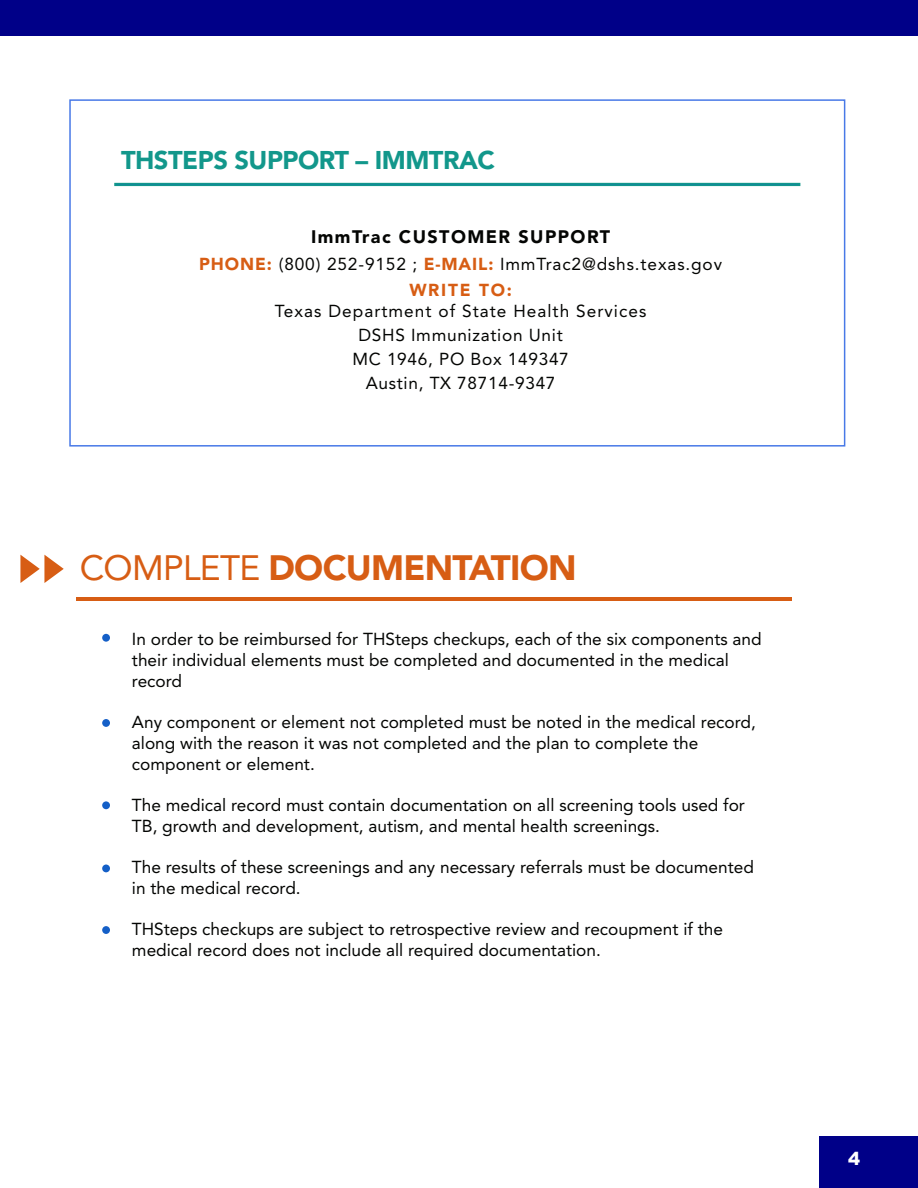
<style>
.page{position:relative;width:918px;height:1188px;background:#fff}
.page>*{position:absolute;margin:0;border:0;box-sizing:border-box;transform-origin:0 0}
.t1{font:900 34.95px "Avenir LT Std";letter-spacing:-.02em;color:#d75d14}
.t2{font:900 25.5px "Avenir LT Std";letter-spacing:-.02em;color:#12978b}
.t3{font:900 18px "Avenir LT Std";letter-spacing:.08em;color:#040503}
.t4{font:900 18px "Arial";color:#fff}
.t5{font:17.25px/20.7px "Avenir LT Std";color:#040503}
.t6{font:17.25px "Avenir LT Std";letter-spacing:.04em;color:#040503}
.t7{font:17.25px "Avenir LT Std";letter-spacing:.05em;color:#040503}
.t8{font:17.25px "Avenir LT Std";letter-spacing:.06em;color:#040503}
.t9{font:900 17.25px "Avenir LT Std";letter-spacing:.1em;color:#d75d14}
.s1{font-weight:900;color:#d75d14}
.s2{font-weight:400}
</style>
<div class="page">
<div style="left:820px;top:1136px;width:98px;height:52px;background:#008"></div>
<div style="left:102px;top:634px;width:8px;height:8px;background:#145fc7;border-radius:50%"></div>
<div style="left:102px;top:719px;width:8px;height:8px;background:#145fc7;border-radius:50%"></div>
<div style="left:102px;top:801px;width:8px;height:8px;background:#145fc7;border-radius:50%"></div>
<div style="left:102px;top:865px;width:8px;height:7px;background:#145fc7;border-radius:50%"></div>
<div style="left:102px;top:926px;width:8px;height:8px;background:#145fc7;border-radius:50%"></div>
<hr style="left:76px;top:598px;width:716px;height:3px;background:#d75d14">
<svg style="left:20px;top:555px;width:44px;height:28px"></svg>
<div style="left:69px;top:99px;width:776px;height:348px;background:#fff;border:2px solid #4879e7"></div>
<div style="left:114px;top:183px;width:686px;height:3px;background:#145fc7;border:2px solid #12978b"></div>
<div style="left:0;top:0;width:918px;height:35px;background:#008"></div>
<p class="t2" style="left:121px;top:144px;width:375px">THSTEPS SUPPORT – IMMTRAC</p>
<p class="t3" style="left:311px;top:226px;width:301px">ImmTrac CUSTOMER SUPPORT</p>
<p class="t7" style="left:199px;top:254px;width:524px"><span class="s1">PHONE:</span> (800) 252-9152 ; <span class="s1">E-MAIL:</span> ImmTrac2@dshs.texas.gov</p>
<p class="t9" style="left:409px;top:279px;width:104px">WRITE TO:</p>
<p class="t8" style="left:275px;top:301px;width:373px">Texas Department of State Health Services</p>
<p class="t6" style="left:358px;top:325px;width:206px">DSHS Immunization Unit</p>
<p class="t6" style="left:352px;top:349px;width:218px">MC 1946, PO Box 149347</p>
<p class="t6" style="left:366px;top:373px;width:191px">Austin, TX 78714-9347</p>
<p class="t1" style="left:80px;top:547px;width:499px"><span class="s2">COMPLETE</span> DOCUMENTATION</p>
<p class="t5" style="left:132px;top:629px;width:631px">In order to be reimbursed for THSteps checkups, each of the six components and their individual elements must be completed and documented in the medical record</p>
<p class="t5" style="left:132px;top:712px;width:625px">Any component or element not completed must be noted in the medical record, along with the reason it was not completed and the plan to complete the component or element.</p>
<p class="t5" style="left:132px;top:795px;width:615px">The medical record must contain documentation on all screening tools used for<br>TB, growth and development, autism, and mental health screenings.</p>
<p class="t5" style="left:132px;top:857px;width:624px">The results of these screenings and any necessary referrals must be documented in the medical record.</p>
<p class="t5" style="left:132px;top:919px;width:593px">THSteps checkups are subject to retrospective review and recoupment if the medical record does not include all required documentation.</p>
<p class="t4" style="left:848px;top:1145px;width:14px">4</p>
</div>
